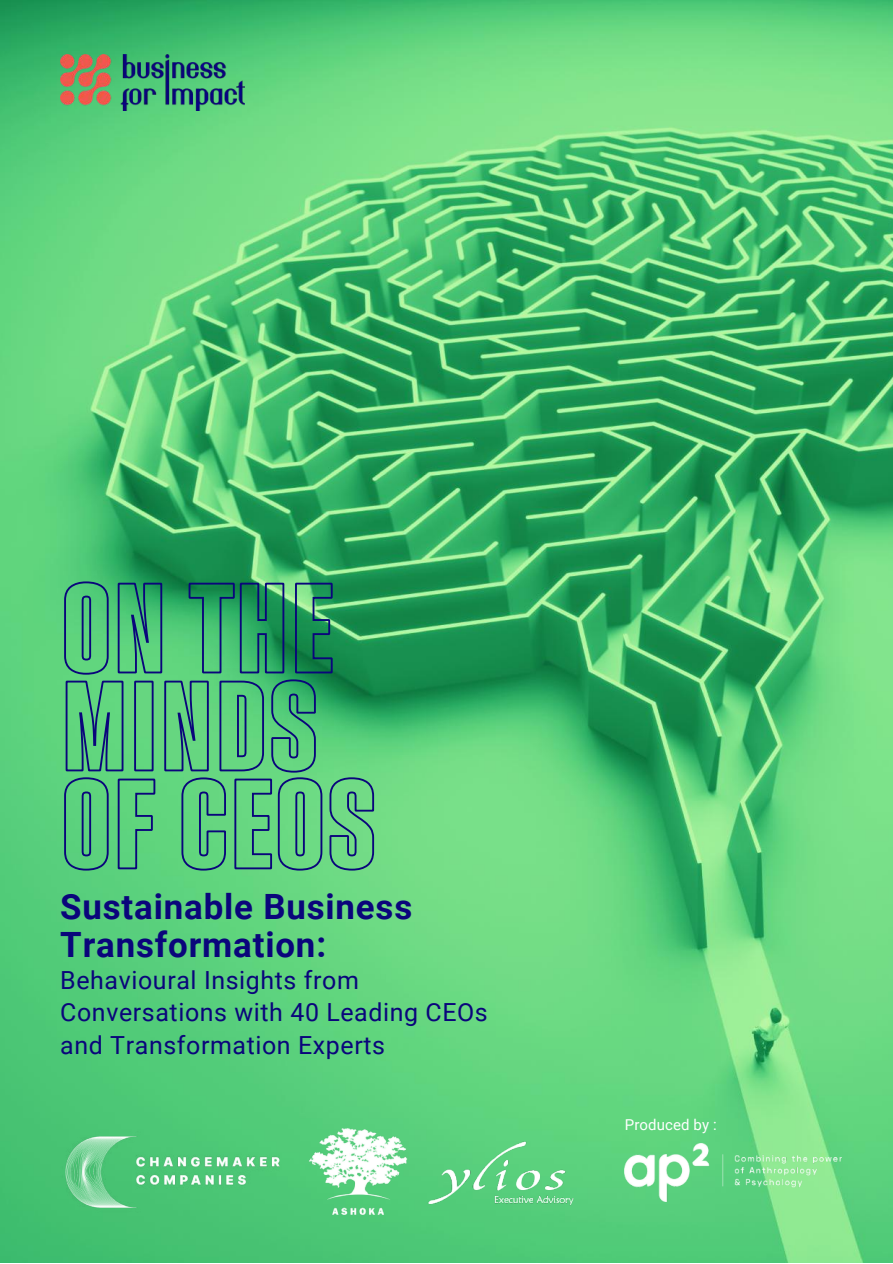
<style>
.page{position:relative;width:893px;height:1264px;background:#fff}
.page>*{position:absolute;margin:0;border:0;box-sizing:border-box;transform-origin:0 0}
.t1{font:700 34.8px/37.5px "Roboto";letter-spacing:.025em;color:#0a057b}
.t2{font:24.9px/32.4px "Roboto";letter-spacing:.025em;color:#0a057b}
.t3{font:15px "Roboto";letter-spacing:.005em;color:#fff}
</style>
<div class="page">
<img style="left:0;top:0;width:892px;height:1262px">
<img style="left:60px;top:54px;width:185px;height:56px">
<img style="left:302px;top:1128px;width:113px;height:88px">
<img style="left:422px;top:1137px;width:172px;height:70px">
<img style="left:625px;top:1143px;width:216px;height:57px">
<img style="left:60px;top:1131px;width:224px;height:81px">
<svg style="left:63px;top:580px;width:312px;height:291px;background:#4aaf76"></svg>
<h1 class="t1" style="left:60px;top:888px;width:353px">Sustainable Business<br>Transformation:</h1>
<p class="t2" style="left:60px;top:964px;width:429px">Behavioural Insights from<br>Conversations with 40 Leading CEOs and Transformation Experts</p>
<p class="t3" style="left:625px;top:1116px;width:93px">Produced by :</p>
</div>
